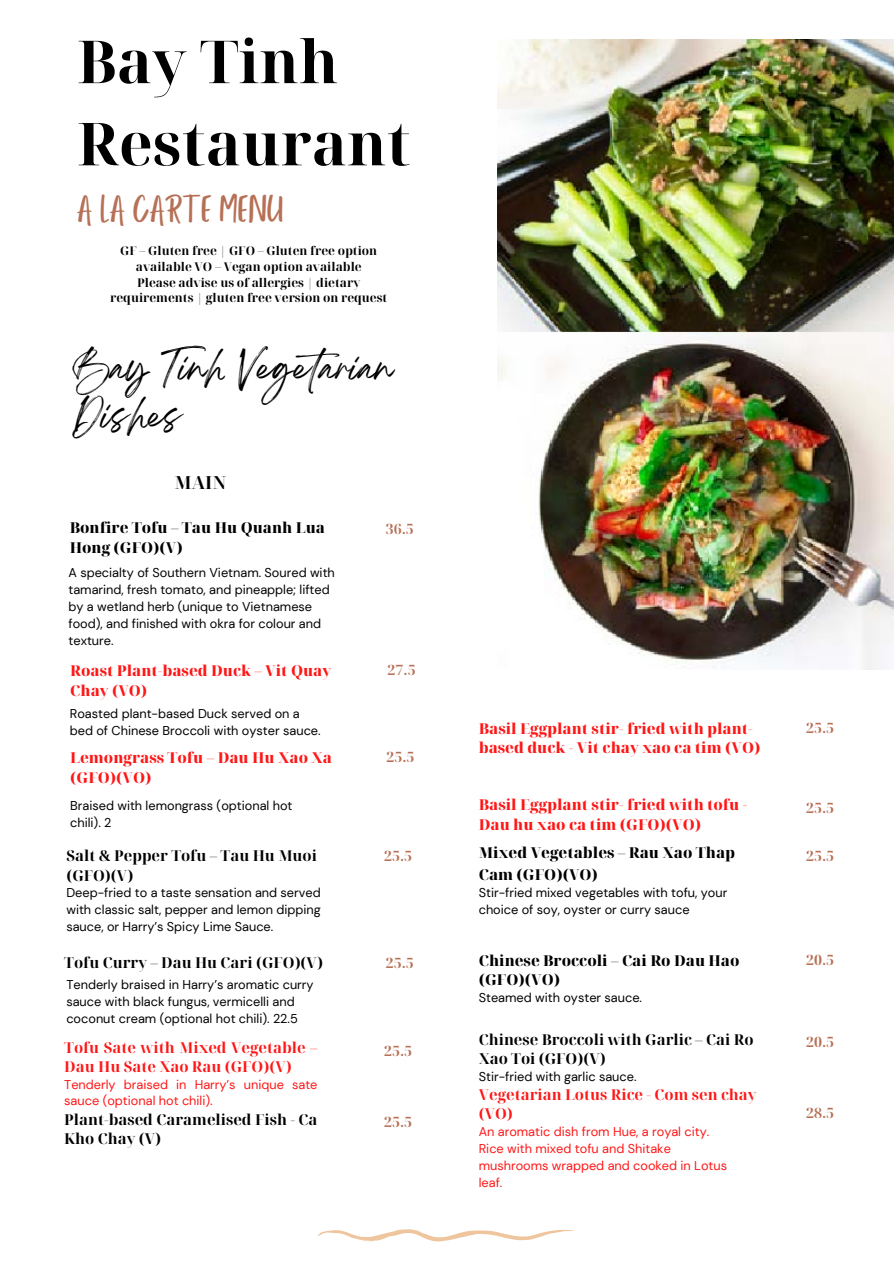
<style>
.page{position:relative;width:894px;height:1264px;background:#fff}
.page>*{position:absolute;margin:0;border:0;box-sizing:border-box;transform-origin:0 0}
.t1{font:700 59.25px/82.2px "Noto Serif Display";color:#000}
.t2{font:39.75px "Porcelain";color:#b67056}
.t3{font:31.05px/48.3px "Breathing";color:#000}
.t4{font:700 18px "Noto Serif Display";color:#000}
.t5{font:800 15px/19.2px "Noto Serif Display";color:#ff1616}
.t6{font:700 15px/19.2px "Noto Serif Display";color:#000}
.t7{font:800 15px/19.2px "Noto Serif Display";color:#000}
.t8{font:700 15px/19.2px "Noto Serif Display";color:#ff1616}
.t9{font:700 14.25px "Noto Serif Display";color:#b67056}
.t10{font:12.75px/16.8px "DM Sans";color:#000}
.t11{font:12.75px/16.8px "DM Sans";color:#ff1616}
.t12{font:700 12px/15.8px "Noto Serif Display";color:#000;text-align:center}
</style>
<div class="page">
<svg style="left:317px;top:1229px;width:258px;height:12px"></svg>
<img style="left:497px;top:40px;width:396px;height:630px">
<h5 class="t1" style="left:77px;top:19px;width:335px">Bay Tinh<br>Restaurant</h5>
<h5 class="t2" style="left:77px;top:188px;width:208px">A LA CARTE MENU</h5>
<p class="t12" style="left:110px;top:242px;width:279px">GF – Gluten free | GFO – Gluten free option available VO – Vegan option available<br>Please advise us of allergies | dietary requirements | gluten free version on request</p>
<h5 class="t3" style="left:73px;top:352px;width:321px">Bay Tinh Vegetarian<br>Dishes</h5>
<h5 class="t4" style="left:174px;top:469px;width:54px">MAIN</h5>
<p class="t7" style="left:70px;top:517px;width:257px">Bonfire Tofu – Tau Hu Quanh Lua</p>
<h5 class="t7" style="left:70px;top:537px;width:114px">Hong (GFO)(V)</h5>
<p class="t10" style="left:68px;top:564px;width:268px">A specialty of Southern Vietnam. Soured with tamarind, fresh tomato, and pineapple; lifted by a wetland herb (unique to Vietnamese food), and finished with okra for colour and texture.</p>
<p class="t5" style="left:70px;top:660px;width:262px">Roast Plant-based Duck – Vit Quay</p>
<p class="t5" style="left:70px;top:680px;width:79px">Chay (VO)</p>
<p class="t10" style="left:70px;top:705px;width:231px">Roasted plant-based Duck served on a</p>
<p class="t10" style="left:70px;top:722px;width:252px">bed of Chinese Broccoli with oyster sauce.</p>
<h5 class="t5" style="left:70px;top:747px;width:263px">Lemongrass Tofu – Dau Hu Xao Xa</h5>
<h4 class="t5" style="left:70px;top:767px;width:83px">(GFO)(VO)</h4>
<h5 class="t10" style="left:70px;top:797px;width:224px">Braised with lemongrass (optional hot</h5>
<h6 class="t10" style="left:70px;top:814px;width:43px">chili). 2</h6>
<h5 class="t6" style="left:66px;top:846px;width:252px">Salt &amp; Pepper Tofu – Tau Hu Muoi (GFO)(V)</h5>
<h5 class="t10" style="left:66px;top:884px;width:256px;text-align:justify">Deep-fried to a taste sensation and served with classic salt, pepper and lemon dipping sauce, or Harry’s Spicy Lime Sauce.</h5>
<h5 class="t6" style="left:64px;top:952px;width:260px">Tofu Curry – Dau Hu Cari (GFO)(V)</h5>
<h5 class="t10" style="left:66px;top:976px;width:249px">Tenderly braised in Harry’s aromatic curry sauce with black fungus, vermicelli and coconut cream (optional hot chili). 22.5</h5>
<p class="t8" style="left:64px;top:1037px;width:255px">Tofu Sate with Mixed Vegetable –<br>Dau Hu Sate Xao Rau (GFO)(V)</p>
<h2 class="t11" style="left:64px;top:1075px;width:255px">Tenderly braised in Harry’s unique sate sauce (optional hot chili).</h2>
<h3 class="t6" style="left:64px;top:1109px;width:255px">Plant-based Caramelised Fish - Ca<br>Kho Chay (V)</h3>
<h5 class="t9" style="left:386px;top:519px;width:30px">36.5</h5>
<h5 class="t9" style="left:387px;top:660px;width:30px">27.5</h5>
<h5 class="t9" style="left:386px;top:746px;width:30px">25.5</h5>
<h5 class="t9" style="left:384px;top:845px;width:30px">25.5</h5>
<h5 class="t9" style="left:386px;top:953px;width:30px">25.5</h5>
<h5 class="t9" style="left:384px;top:1040px;width:30px">25.5</h5>
<p class="t9" style="left:384px;top:1112px;width:30px">25.5</p>
<p class="t5" style="left:478px;top:718px;width:283px">Basil Eggplant stir- fried with plant&shy;based duck - Vit chay xao ca tim (VO)</p>
<p class="t5" style="left:478px;top:795px;width:270px">Basil Eggplant stir- fried with tofu -<br>Dau hu xao ca tim (GFO)(VO)</p>
<p class="t7" style="left:478px;top:840px;width:258px;line-height:22.5px">Mixed Vegetables – Rau Xao Thap<br>Cam (GFO)(VO)</p>
<p class="t10" style="left:478px;top:884px;width:250px">Stir-fried mixed vegetables with tofu, your choice of soy, oyster or curry sauce</p>
<p class="t7" style="left:478px;top:950px;width:262px">Chinese Broccoli – Cai Ro Dau Hao (GFO)(VO)</p>
<p class="t10" style="left:478px;top:989px;width:165px">Steamed with oyster sauce.</p>
<p class="t6" style="left:478px;top:1029px;width:276px">Chinese Broccoli with Garlic – Cai Ro<br>Xao Toi (GFO)(V)</p>
<p class="t10" style="left:478px;top:1068px;width:159px">Stir-fried with garlic sauce.</p>
<p class="t8" style="left:478px;top:1084px;width:279px">Vegetarian Lotus Rice - Com sen chay (VO)</p>
<h5 class="t11" style="left:478px;top:1123px;width:250px">An aromatic dish from Hue, a royal city.<br>Rice with mixed tofu and Shitake mushrooms wrapped and cooked in Lotus leaf.</h5>
<p class="t9" style="left:806px;top:717px;width:30px">25.5</p>
<h5 class="t9" style="left:805px;top:797px;width:30px">25.5</h5>
<p class="t9" style="left:805px;top:845px;width:30px">25.5</p>
<h5 class="t9" style="left:805px;top:949px;width:30px">20.5</h5>
<h5 class="t9" style="left:805px;top:1032px;width:30px">20.5</h5>
<h5 class="t9" style="left:805px;top:1102px;width:30px">28.5</h5>
</div>
